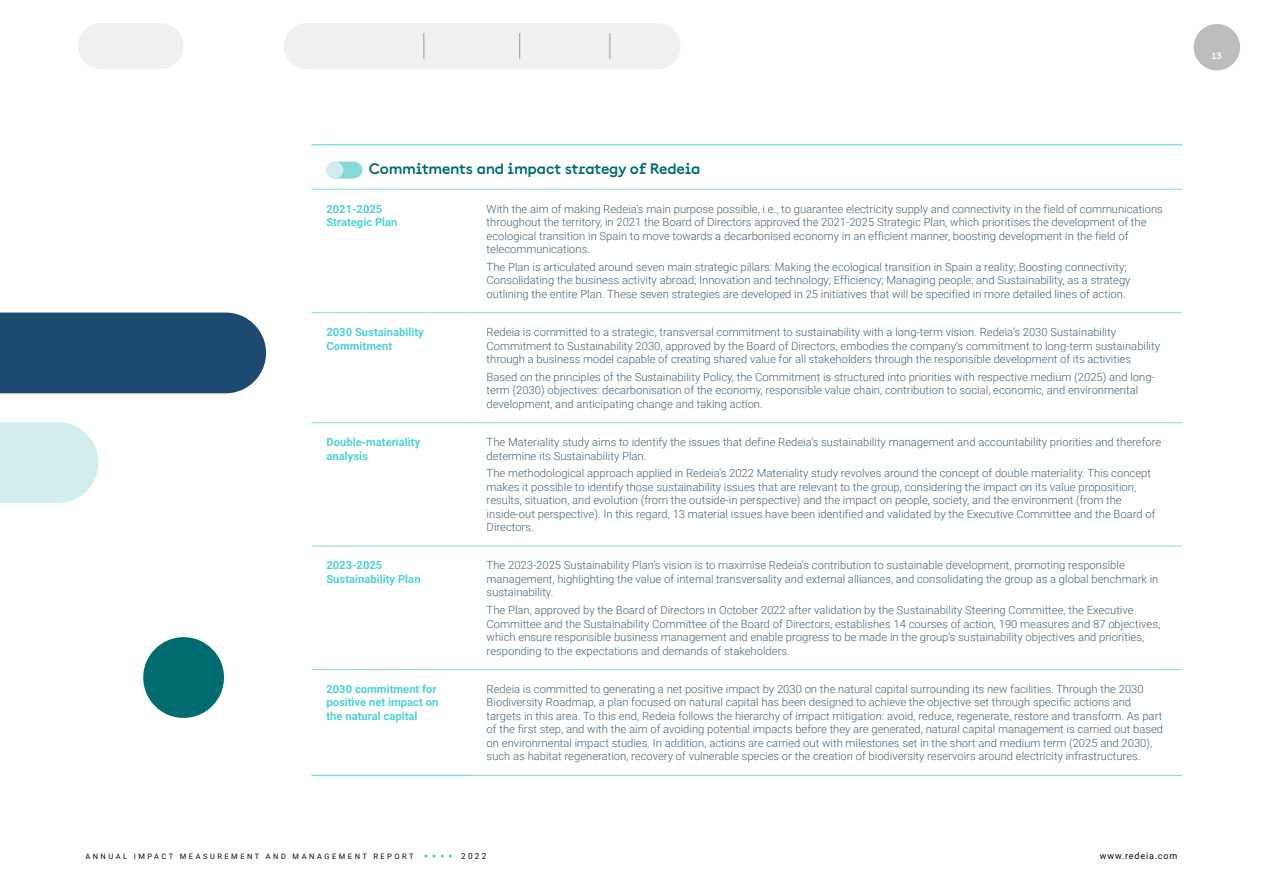
<style>
.page{position:relative;width:1263px;height:893px;background:#fff}
.page>*{position:absolute;margin:0;border:0;box-sizing:border-box;transform-origin:0 0}
.TITU_TABLA{font:600 15px "Documan";color:#006c70}
.tabla_izq{font:300 11.25px/13.5px "Roboto";color:#3f617d}
.tabla_izq-2{font:700 11.25px/13.5px "Roboto";color:#50d2d2}
.t1{font:9px "Roboto";letter-spacing:.09em;color:#0a0a0a}
.t2{font:600 9px "Documan";color:#fff}
.t3{font:7.5px "Roboto";letter-spacing:.335em;color:#0a0a0a}
.s1{font-family:"Documan";font-weight:300;font-size:12px;color:#50d2d2}
.s2{font-size:8.25px}
</style>
<div class="page">
<div style="left:1194px;top:24px;width:46px;height:46px;background:#bcbcbc;border-radius:50%"></div>
<svg style="left:0;top:422px;width:99px;height:81px;background:#d5eeee"></svg>
<div style="left:143px;top:637px;width:81px;height:81px;background:#006c70;border-radius:50%"></div>
<div style="left:0;top:313px;width:266px;height:80px;background:#1c4a70"></div>
<div style="left:101px;top:23px;width:59px;height:46px;background:#f0f0ef"></div>
<div style="left:307px;top:23px;width:350px;height:46px;background:#f0f0ef"></div>
<hr style="left:311px;top:312px;width:161px;height:1px;background:#84dada">
<hr style="left:472px;top:312px;width:710px;height:1px;background:#84dada">
<hr style="left:311px;top:422px;width:161px;height:1px;background:#84dada">
<hr style="left:472px;top:422px;width:710px;height:1px;background:#84dada">
<hr style="left:311px;top:546px;width:161px;height:1px;background:#84dada">
<hr style="left:472px;top:546px;width:710px;height:1px;background:#84dada">
<hr style="left:311px;top:669px;width:161px;height:1px;background:#84dada">
<hr style="left:472px;top:669px;width:710px;height:1px;background:#84dada">
<hr style="left:472px;top:775px;width:710px;height:1px;background:#84dada">
<hr style="left:311px;top:775px;width:161px;height:1px;background:#50d2d2">
<hr style="left:311px;top:145px;width:161px;height:1px;background:#50d2d2">
<hr style="left:472px;top:145px;width:710px;height:1px;background:#50d2d2">
<hr style="left:311px;top:189px;width:161px;height:1px;background:#84dada">
<hr style="left:472px;top:189px;width:710px;height:1px;background:#84dada">
<svg style="left:326px;top:162px;width:36px;height:17px"></svg>
<div style="left:326px;top:162px;width:17px;height:17px;background:#d1eded;border-radius:9px"></div>
<svg style="left:424px;top:33px;width:1px;height:26px"></svg>
<svg style="left:519px;top:33px;width:1px;height:26px"></svg>
<svg style="left:610px;top:33px;width:1px;height:26px"></svg>
<p class="t2" style="left:1212px;top:47px;width:11px">13</p>
<h2 class="TITU_TABLA" style="left:369px;top:156px;width:333px">Commitments and impact strategy of Redeia</h2>
<h2 class="tabla_izq-2" style="left:326px;top:201px;width:73px">2021-2025<br>Strategic Plan</h2>
<h2 class="tabla_izq" style="left:487px;top:201px;width:678px">With the aim of making Redeia’s main purpose possible, i.e., to guarantee electricity supply and connectivity in the field of communications throughout the territory, in 2021 the Board of Directors approved the 2021-2025 Strategic Plan, which prioritises the development of the ecological transition in Spain to move towards a decarbonised economy in an efficient manner, boosting development in the field of telecommunications.</h2>
<h2 class="tabla_izq" style="left:487px;top:260px;width:645px">The Plan is articulated around seven main strategic pillars: Making the ecological transition in Spain a reality; Boosting connectivity;<br>Consolidating the business activity abroad; Innovation and technology; Efficiency; Managing people; and Sustainability, as a strategy outlining the entire Plan. These seven strategies are developed in 25 initiatives that will be specified in more detailed lines of action.</h2>
<h2 class="tabla_izq-2" style="left:326px;top:325px;width:99px">2030 Sustainability<br>Commitment</h2>
<h2 class="tabla_izq" style="left:487px;top:325px;width:675px">Redeia is committed to a strategic, transversal commitment to sustainability with a long-term vision. Redeia’s 2030 Sustainability<br>Commitment to Sustainability 2030, approved by the Board of Directors, embodies the company’s commitment to long-term sustainability through a business model capable of creating shared value for all stakeholders through the responsible development of its activities</h2>
<h2 class="tabla_izq" style="left:487px;top:370px;width:670px">Based on the principles of the Sustainability Policy, the Commitment is structured into priorities with respective medium (2025) and long&shy;term (2030) objectives: decarbonisation of the economy, responsible value chain, contribution to social, economic, and environmental development, and anticipating change and taking action.</h2>
<h2 class="tabla_izq-2" style="left:326px;top:435px;width:95px">Double-materiality analysis</h2>
<h2 class="tabla_izq" style="left:487px;top:435px;width:676px">The Materiality study aims to identify the issues that define Redeia’s sustainability management and accountability priorities and therefore determine its Sustainability Plan.</h2>
<h2 class="tabla_izq" style="left:487px;top:466px;width:670px">The methodological approach applied in Redeia’s 2022 Materiality study revolves around the concept of double materiality. This concept makes it possible to identify those sustainability issues that are relevant to the group, considering the impact on its value proposition, results, situation, and evolution (from the outside-in perspective) and the impact on people, society, and the environment (from the inside-out perspective). In this regard, 13 material issues have been identified and validated by the Executive Committee and the Board of Directors.</h2>
<h2 class="tabla_izq-2" style="left:326px;top:558px;width:96px">2023-2025<br>Sustainability Plan</h2>
<h2 class="tabla_izq" style="left:487px;top:558px;width:673px">The 2023-2025 Sustainability Plan’s vision is to maximise Redeia’s contribution to sustainable development, promoting responsible management, highlighting the value of internal transversality and external alliances, and consolidating the group as a global benchmark in sustainability.</h2>
<h2 class="tabla_izq" style="left:487px;top:603px;width:675px">The Plan, approved by the Board of Directors in October 2022 after validation by the Sustainability Steering Committee, the Executive Committee and the Sustainability Committee of the Board of Directors, establishes 14 courses of action, 190 measures and 87 objectives, which ensure responsible business management and enable progress to be made in the group’s sustainability objectives and priorities, responding to the expectations and demands of stakeholders.</h2>
<h2 class="tabla_izq-2" style="left:326px;top:682px;width:113px">2030 commitment for positive net impact on the natural capital</h2>
<h2 class="tabla_izq" style="left:487px;top:682px;width:678px">Redeia is committed to generating a net positive impact by 2030 on the natural capital surrounding its new facilities. Through the 2030<br>Biodiversity Roadmap, a plan focused on natural capital has been designed to achieve the objective set through specific actions and targets in this area. To this end, Redeia follows the hierarchy of impact mitigation: avoid, reduce, regenerate, restore and transform. As part of the first step, and with the aim of avoiding potential impacts before they are generated, natural capital management is carried out based on environmental impact studies. In addition, actions are carried out with milestones set in the short and medium term (2025 and 2030), such as habitat regeneration, recovery of vulnerable species or the creation of biodiversity reservoirs around electricity infrastructures.</h2>
<p class="t3" style="left:85px;top:851px;width:402px">ANNUAL IMPACT MEASUREMENT AND MANAGEMENT REPORT <span class="s1">••••</span> <span class="s2">2022</span></p>
<p class="t1" style="left:1100px;top:849px;width:79px">www.redeia.com</p>
</div>
